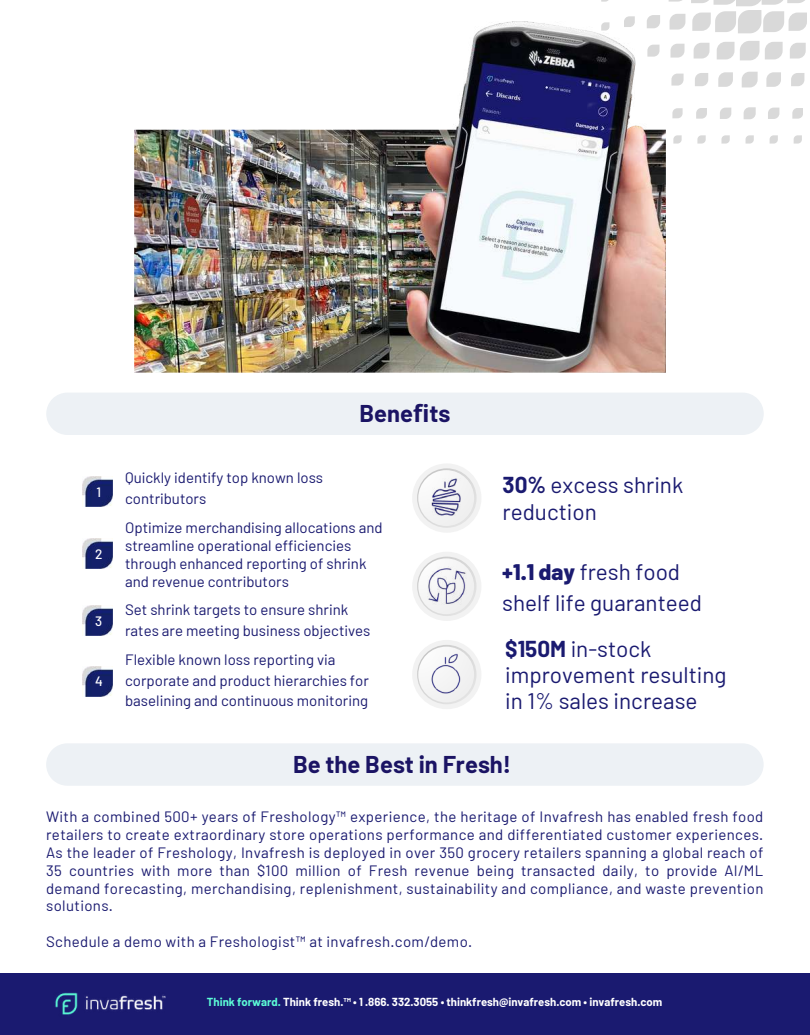
<style>
.page{position:relative;width:810px;height:1035px;background:#fff}
.page>*{position:absolute;margin:0;border:0;box-sizing:border-box;transform-origin:0 0}
.t1{font:700 23.75px "Barlow";color:#1b1464}
.t2{font:22.5px/26.2px "Barlow";color:#1a1a70}
.t3{font:15px/17.8px "Barlow";color:#1a1a70}
.t4{font:15px "Barlow";letter-spacing:.025em;color:#1a1a70}
.t5{font:500 13.62px "Barlow";color:#fff}
.t6{font:700 11.38px "Barlow";color:#fff}
.s1{font-family:"Noto Sans"}
.s2{font-weight:700}
.s3{font-weight:800}
.s4{color:#5cfcd6}
</style>
<div class="page">
<svg style="left:601px;top:0;width:7px;height:2px"></svg>
<svg style="left:673px;top:135px;width:9px;height:9px"></svg>
<svg style="left:672px;top:108px;width:11px;height:10px"></svg>
<svg style="left:697px;top:135px;width:9px;height:9px"></svg>
<svg style="left:696px;top:108px;width:11px;height:11px"></svg>
<svg style="left:721px;top:135px;width:9px;height:9px"></svg>
<svg style="left:746px;top:135px;width:8px;height:9px"></svg>
<svg style="left:770px;top:135px;width:8px;height:9px"></svg>
<svg style="left:720px;top:108px;width:11px;height:11px"></svg>
<svg style="left:744px;top:107px;width:12px;height:12px"></svg>
<svg style="left:768px;top:108px;width:11px;height:11px"></svg>
<svg style="left:792px;top:108px;width:11px;height:11px"></svg>
<svg style="left:794px;top:135px;width:8px;height:9px"></svg>
<div style="left:415px;top:555px;width:64px;height:63px;background:#f2f2f2;border-radius:50%"></div>
<div style="left:412px;top:552px;width:69px;height:69px;border:6px solid #f2f2f2;border-radius:50%"></div>
<svg style="left:417px;top:557px;width:60px;height:59px"></svg>
<div style="left:418px;top:558px;width:56px;height:56px;background:#f3f3f3;border-radius:50%"></div>
<img style="left:428px;top:568px;width:38px;height:36px">
<div style="left:415px;top:643px;width:64px;height:63px;background:#f2f2f2;border-radius:50%"></div>
<div style="left:412px;top:640px;width:69px;height:69px;border:6px solid #f2f2f2;border-radius:50%"></div>
<svg style="left:417px;top:645px;width:60px;height:59px"></svg>
<div style="left:418px;top:647px;width:56px;height:55px;background:#f2f2f2;border-radius:50%"></div>
<img style="left:424px;top:653px;width:42px;height:42px">
<div style="left:415px;top:466px;width:64px;height:64px;background:#f2f2f2;border-radius:50%"></div>
<div style="left:412px;top:463px;width:69px;height:70px;border:6px solid #f2f2f2;border-radius:50%"></div>
<svg style="left:417px;top:468px;width:60px;height:60px"></svg>
<div style="left:418px;top:470px;width:56px;height:56px;background:#f3f3f3;border-radius:50%"></div>
<img style="left:431px;top:478px;width:30px;height:38px">
<div style="left:0;top:974px;width:810px;height:61px;background:#1a1a70"></div>
<img style="left:55px;top:992px;width:111px;height:23px">
<img style="left:135px;top:21px;width:530px;height:352px">
<div style="left:46px;top:393px;width:718px;height:42px;background:#edf1f5"></div>
<div style="left:46px;top:743px;width:718px;height:43px;background:#edf1f5"></div>
<svg style="left:624px;top:16px;width:11px;height:11px"></svg>
<svg style="left:647px;top:15px;width:13px;height:13px"></svg>
<svg style="left:647px;top:45px;width:13px;height:12px"></svg>
<svg style="left:669px;top:0;width:13px;height:2px"></svg>
<svg style="left:670px;top:14px;width:15px;height:16px"></svg>
<svg style="left:671px;top:44px;width:14px;height:14px"></svg>
<svg style="left:671px;top:74px;width:13px;height:12px"></svg>
<svg style="left:694px;top:43px;width:16px;height:16px"></svg>
<svg style="left:695px;top:73px;width:13px;height:13px"></svg>
<svg style="left:718px;top:72px;width:15px;height:15px"></svg>
<svg style="left:742px;top:72px;width:16px;height:15px"></svg>
<svg style="left:717px;top:41px;width:66px;height:19px"></svg>
<svg style="left:766px;top:72px;width:15px;height:15px"></svg>
<svg style="left:691px;top:0;width:116px;height:33px"></svg>
<svg style="left:790px;top:43px;width:16px;height:16px"></svg>
<svg style="left:791px;top:73px;width:13px;height:13px"></svg>
<img style="left:82px;top:666px;width:30px;height:30px">
<img style="left:82px;top:538px;width:30px;height:30px">
<img style="left:82px;top:606px;width:30px;height:30px">
<img style="left:82px;top:477px;width:30px;height:30px">
<p class="t5" style="left:96px;top:483px;width:6px">1</p>
<p class="t5" style="left:95px;top:545px;width:9px">2</p>
<p class="t5" style="left:95px;top:613px;width:9px">3</p>
<p class="t5" style="left:95px;top:673px;width:9px">4</p>
<p class="t3" style="left:125px;top:467px;width:200px;line-height:20.6px">Quickly identify top known loss contributors</p>
<h1 class="t1" style="left:359px;top:398px;width:93px">Bene<span class="s1">fi</span>ts</h1>
<p class="t3" style="left:125px;top:518px;width:259px">Optimize merchandising allocations and streamline operational efficiencies through enhanced reporting of shrink and revenue contributors</p>
<p class="t3" style="left:125px;top:599px;width:247px;line-height:20.6px">Set shrink targets to ensure shrink rates are meeting business objectives</p>
<p class="t3" style="left:125px;top:649px;width:245px;line-height:20.6px">Flexible known loss reporting via corporate and product hierarchies for baselining and continuous monitoring</p>
<h2 class="t2" style="left:503px;top:471px;width:182px"><span class="s2">30%</span> excess shrink reduction</h2>
<h2 class="t2" style="left:502px;top:555px;width:201px;line-height:31px"><span class="s3">+1.1 day</span> fresh food shelf life guaranteed</h2>
<h2 class="t2" style="left:505px;top:635px;width:223px"><span class="s2">$150M</span> in-stock improvement resulting in 1% sales increase</h2>
<h1 class="t1" style="left:293px;top:749px;width:220px">Be the Best in Fresh!</h1>
<p class="t3" style="left:46px;top:807px;width:719px;text-align:justify">With a combined 500+ years of Freshology™ experience, the heritage of Invafresh has enabled fresh food retailers to create extraordinary store operations performance and differentiated customer experiences.<br>As the leader of Freshology, Invafresh is deployed in over 350 grocery retailers spanning a global reach of 35 countries with more than $100 million of Fresh revenue being transacted daily, to provide AI/ML demand forecasting, merchandising, replenishment, sustainability and compliance, and waste prevention solutions.</p>
<p class="t4" style="left:46px;top:932px;width:428px">Schedule a demo with a Freshologist™ at invafresh.com/demo.</p>
<p class="t6" style="left:207px;top:994px;width:457px"><span class="s4">Think forward.</span> Think fresh.™ • 1 .866. 332.3055 • thinkfresh@invafresh.com • invafresh.com</p>
</div>
